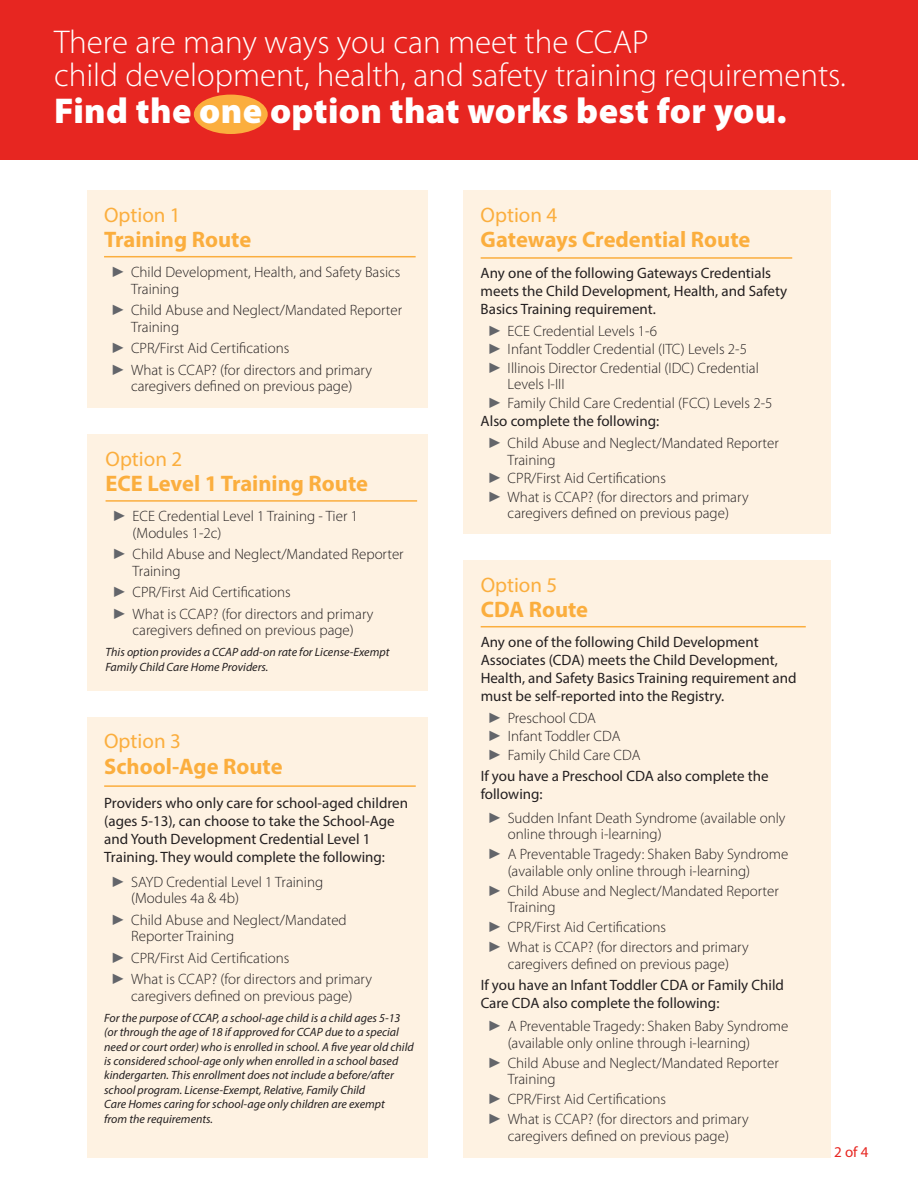
<style>
.page{position:relative;width:918px;height:1188px;background:#fff}
.page>*{position:absolute;margin:0;border:0;box-sizing:border-box;transform-origin:0 0}
.Heading{font:900 36px "Myriad Pro";letter-spacing:.01em;color:#fff}
.Heading-2{font:300 33px/33px "Myriad Pro";color:#fff}
.Box_Descriptions{font:700 22.5px "Myriad Pro";color:#fbae3e}
.Box_Headings{font:21px "Myriad Pro";color:#fbae3e}
.t1{font:300 15px/16.5px "Myriad Pro";color:#231f20}
.t2{font:15px/18px "Myriad Pro";color:#231f20}
.Body{font:15px "Myriad Pro";color:#e72621}
.t3{font:italic 12px/14.4px "Myriad Pro";color:#231f20}
.s1{font-family:"Franklin Gothic";font-weight:400;color:#63656a}
</style>
<div class="page">
<div style="left:0;top:0;width:918px;height:160px;background:#e72621"></div>
<div style="left:194px;top:95px;width:74px;height:39px;background:#fbae3e;border-radius:50%"></div>
<div style="left:87px;top:190px;width:341px;height:217px;background:#fef2e2"></div>
<hr style="left:104px;top:256px;width:312px;height:1px;background:#fbae3e">
<div style="left:87px;top:717px;width:341px;height:440px;background:#fef2e2"></div>
<hr style="left:104px;top:785px;width:312px;height:2px;background:#fbae3e">
<div style="left:463px;top:560px;width:368px;height:597px;background:#fef2e2"></div>
<hr style="left:481px;top:626px;width:325px;height:1px;background:#fbae3e">
<div style="left:87px;top:434px;width:341px;height:257px;background:#fef2e2"></div>
<hr style="left:106px;top:500px;width:311px;height:2px;background:#fbae3e">
<div style="left:463px;top:190px;width:368px;height:343px;background:#fef2e2"></div>
<hr style="left:481px;top:257px;width:311px;height:2px;background:#fbae3e">
<p class="Heading-2" style="left:54px;top:25px;width:793px">There are many ways you can meet the CCAP<br>child development, health, and safety training requirements.</p>
<p class="Heading" style="left:54px;top:91px;width:734px">Find the one option that works best for you.</p>
<p class="Box_Headings" style="left:104px;top:202px;width:78px">Option 1</p>
<p class="Box_Descriptions" style="left:104px;top:225px;width:149px">Training Route</p>
<p class="t1" style="left:131px;top:264px;width:271px;text-indent:-20px"><span class="s1">►</span> Child Development, Health, and Safety Basics<br>Training</p>
<p class="t1" style="left:131px;top:302px;width:273px;text-indent:-20px"><span class="s1">►</span> Child Abuse and Neglect/Mandated Reporter<br>Training</p>
<p class="t1" style="left:111px;top:340px;width:180px"><span class="s1">►</span> CPR/First Aid Certifications</p>
<p class="t1" style="left:111px;top:361px;width:263px;text-align:center"><span class="s1">►</span> What is CCAP? (for directors and primary caregivers defined on previous page)</p>
<p class="Box_Headings" style="left:106px;top:446px;width:78px">Option 2</p>
<p class="Box_Descriptions" style="left:106px;top:469px;width:264px">ECE Level 1 Training Route</p>
<p class="t1" style="left:133px;top:508px;width:227px;text-indent:-20px"><span class="s1">►</span> ECE Credential Level 1 Training - Tier 1 (Modules 1-2c)</p>
<p class="t1" style="left:133px;top:546px;width:273px;text-indent:-20px"><span class="s1">►</span> Child Abuse and Neglect/Mandated Reporter<br>Training</p>
<p class="t1" style="left:112px;top:584px;width:180px"><span class="s1">►</span> CPR/First Aid Certifications</p>
<p class="t1" style="left:112px;top:605px;width:263px;text-align:center"><span class="s1">►</span> What is CCAP? (for directors and primary caregivers defined on previous page)</p>
<p class="t3" style="left:106px;top:645px;width:285px">This option provides a CCAP add-on rate for License-Exempt<br>Family Child Care Home Providers.</p>
<p class="Box_Headings" style="left:104px;top:728px;width:78px">Option 3</p>
<p class="Box_Descriptions" style="left:104px;top:751px;width:180px">School-Age Route</p>
<p class="t2" style="left:104px;top:794px;width:305px">Providers who only care for school-aged children (ages 5-13), can choose to take the School-Age and Youth Development Credential Level 1<br>Training. They would complete the following:</p>
<p class="t1" style="left:131px;top:873px;width:194px;text-indent:-20px"><span class="s1">►</span> SAYD Credential Level 1 Training (Modules 4a &amp; 4b)</p>
<p class="t1" style="left:131px;top:911px;width:217px;text-indent:-20px"><span class="s1">►</span> Child Abuse and Neglect/Mandated<br>Reporter Training</p>
<p class="t1" style="left:111px;top:949px;width:180px"><span class="s1">►</span> CPR/First Aid Certifications</p>
<p class="t1" style="left:111px;top:971px;width:263px;text-align:center"><span class="s1">►</span> What is CCAP? (for directors and primary caregivers defined on previous page)</p>
<p class="t3" style="left:104px;top:1010px;width:311px">For the purpose of CCAP, a school-age child is a child ages 5-13 (or through the age of 18 if approved for CCAP due to a special need or court order) who is enrolled in school. A five year old child is considered school-age only when enrolled in a school based kindergarten. This enrollment does not include a before/after school program. License-Exempt, Relative, Family Child<br>Care Homes caring for school-age only children are exempt<br>from the requirements.</p>
<p class="Box_Headings" style="left:481px;top:202px;width:78px">Option 4</p>
<p class="Box_Descriptions" style="left:481px;top:225px;width:271px">Gateways Credential Route</p>
<p class="t2" style="left:481px;top:264px;width:308px">Any one of the following Gateways Credentials meets the Child Development, Health, and Safety<br>Basics Training requirement.</p>
<p class="t1" style="left:487px;top:323px;width:171px"><span class="s1">►</span> ECE Credential Levels 1-6</p>
<p class="t1" style="left:487px;top:341px;width:261px"><span class="s1">►</span> Infant Toddler Credential (ITC) Levels 2-5</p>
<p class="t1" style="left:508px;top:360px;width:253px;text-indent:-20px"><span class="s1">►</span> Illinois Director Credential (IDC) Credential<br>Levels I-III</p>
<p class="t1" style="left:487px;top:395px;width:287px"><span class="s1">►</span> Family Child Care Credential (FCC) Levels 2-5</p>
<p class="t2" style="left:481px;top:412px;width:180px">Also complete the following:</p>
<p class="t1" style="left:508px;top:435px;width:273px;text-indent:-20px"><span class="s1">►</span> Child Abuse and Neglect/Mandated Reporter<br>Training</p>
<p class="t1" style="left:487px;top:470px;width:180px"><span class="s1">►</span> CPR/First Aid Certifications</p>
<p class="t1" style="left:487px;top:488px;width:263px;text-align:center"><span class="s1">►</span> What is CCAP? (for directors and primary caregivers defined on previous page)</p>
<p class="Box_Headings" style="left:481px;top:572px;width:78px">Option 5</p>
<p class="Box_Descriptions" style="left:481px;top:595px;width:109px">CDA Route</p>
<p class="t2" style="left:481px;top:633px;width:317px">Any one of the following Child Development Associates (CDA) meets the Child Development, Health, and Safety Basics Training requirement and must be self-reported into the Registry.</p>
<p class="t1" style="left:487px;top:709px;width:110px"><span class="s1">►</span> Preschool CDA</p>
<p class="t1" style="left:487px;top:728px;width:135px"><span class="s1">►</span> Infant Toddler CDA</p>
<p class="t1" style="left:487px;top:747px;width:155px"><span class="s1">►</span> Family Child Care CDA</p>
<p class="t2" style="left:481px;top:767px;width:289px">If you have a Preschool CDA also complete the following:</p>
<p class="t1" style="left:508px;top:809px;width:279px;text-indent:-20px"><span class="s1">►</span> Sudden Infant Death Syndrome (available only online through i-learning)</p>
<p class="t1" style="left:508px;top:846px;width:282px;text-indent:-20px"><span class="s1">►</span> A Preventable Tragedy: Shaken Baby Syndrome (available only online through i-learning)</p>
<p class="t1" style="left:508px;top:882px;width:273px;text-indent:-20px"><span class="s1">►</span> Child Abuse and Neglect/Mandated Reporter<br>Training</p>
<p class="t1" style="left:487px;top:919px;width:180px"><span class="s1">►</span> CPR/First Aid Certifications</p>
<p class="t1" style="left:487px;top:939px;width:263px;text-align:center"><span class="s1">►</span> What is CCAP? (for directors and primary caregivers defined on previous page)</p>
<p class="t2" style="left:481px;top:976px;width:305px">If you have an Infant Toddler CDA or Family Child<br>Care CDA also complete the following:</p>
<p class="t1" style="left:508px;top:1018px;width:282px;text-indent:-20px"><span class="s1">►</span> A Preventable Tragedy: Shaken Baby Syndrome (available only online through i-learning)</p>
<p class="t1" style="left:508px;top:1055px;width:273px;text-indent:-20px"><span class="s1">►</span> Child Abuse and Neglect/Mandated Reporter<br>Training</p>
<p class="t1" style="left:487px;top:1091px;width:180px"><span class="s1">►</span> CPR/First Aid Certifications</p>
<p class="t1" style="left:487px;top:1111px;width:263px;text-align:center"><span class="s1">►</span> What is CCAP? (for directors and primary caregivers defined on previous page)</p>
<p class="Body" style="left:834px;top:1143px;width:36px">2 of 4</p>
</div>
